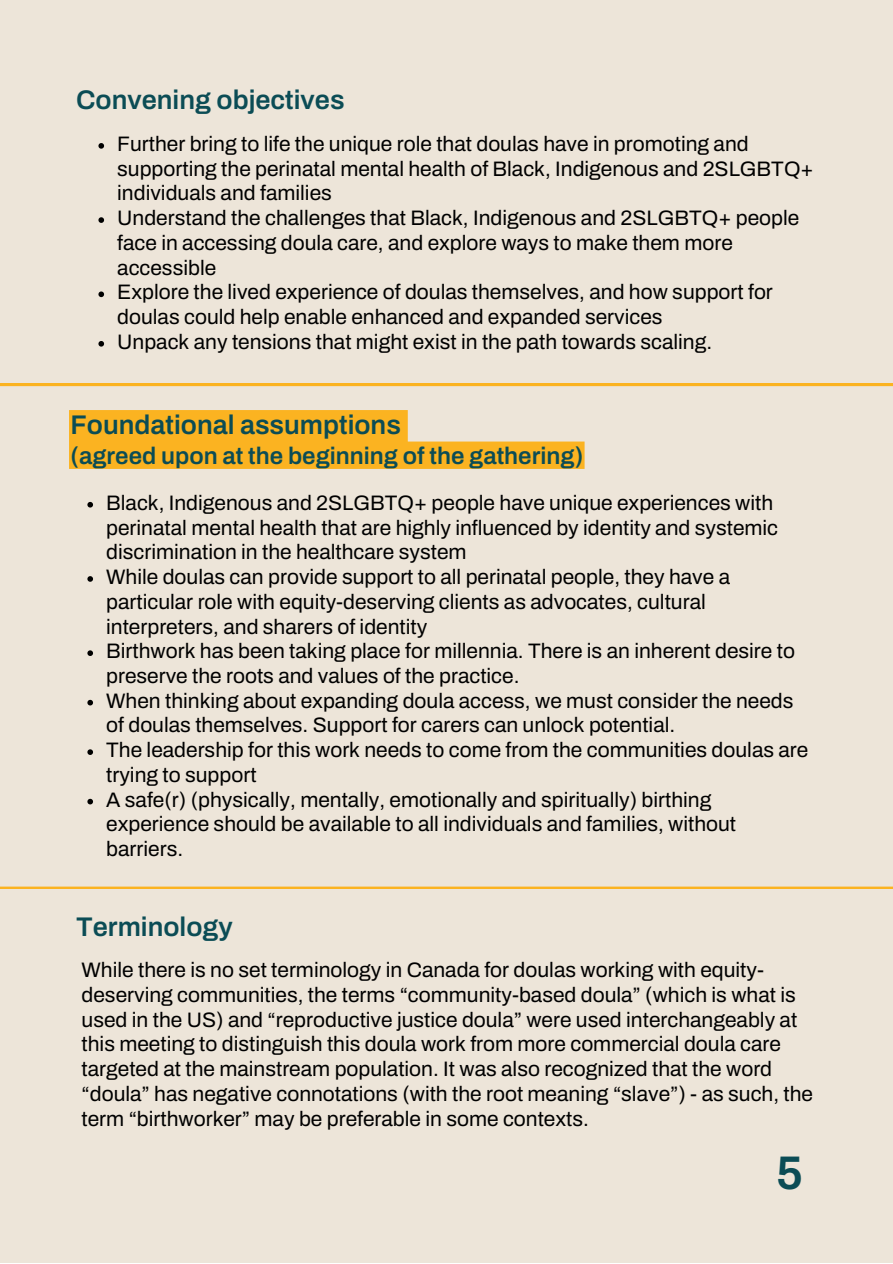
<style>
.page{position:relative;width:893px;height:1264px;background:#fff}
.page>*{position:absolute;margin:0;border:0;box-sizing:border-box;transform-origin:0 0}
.t1{font:600 47.25px "Archivo";color:#0b4c55}
.t2{font:600 27px "Archivo";color:#0b4c55}
.t3{font:600 24px "Archivo";color:#0b4c55}
.t4{font:21px/24.8px "Archivo";color:#000}
</style>
<div class="page">
<div style="left:0;top:0;width:892px;height:1262px;background:#ede5d9"></div>
<svg style="left:0;top:384px;width:892px;height:504px"></svg>
<svg style="left:87px;top:502px;width:6px;height:5px"></svg>
<svg style="left:87px;top:576px;width:6px;height:5px"></svg>
<svg style="left:87px;top:650px;width:6px;height:6px"></svg>
<svg style="left:87px;top:700px;width:6px;height:5px"></svg>
<svg style="left:87px;top:749px;width:6px;height:6px"></svg>
<svg style="left:87px;top:798px;width:6px;height:6px"></svg>
<svg style="left:98px;top:143px;width:6px;height:6px"></svg>
<svg style="left:98px;top:217px;width:6px;height:6px"></svg>
<svg style="left:98px;top:291px;width:6px;height:6px"></svg>
<svg style="left:98px;top:341px;width:6px;height:5px"></svg>
<svg style="left:69px;top:410px;width:515px;height:59px"></svg>
<p class="t2" style="left:76px;top:86px;width:270px">Convening objectives</p>
<p class="t4" style="left:117px;top:131px;width:697px">Further bring to life the unique role that doulas have in promoting and supporting the perinatal mental health of Black, Indigenous and 2SLGBTQ+ individuals and families<br>Understand the challenges that Black, Indigenous and 2SLGBTQ+ people face in accessing doula care, and explore ways to make them more accessible<br>Explore the lived experience of doulas themselves, and how support for doulas could help enable enhanced and expanded services<br>Unpack any tensions that might exist in the path towards scaling.</p>
<p class="t2" style="left:71px;top:411px;width:332px">Foundational assumptions</p>
<p class="t3" style="left:71px;top:442px;width:514px">(agreed upon at the beginning of the gathering)</p>
<p class="t4" style="left:106px;top:490px;width:703px">Black, Indigenous and 2SLGBTQ+ people have unique experiences with perinatal mental health that are highly influenced by identity and systemic discrimination in the healthcare system<br>While doulas can provide support to all perinatal people, they have a particular role with equity-deserving clients as advocates, cultural interpreters, and sharers of identity<br>Birthwork has been taking place for millennia. There is an inherent desire to preserve the roots and values of the practice.<br>When thinking about expanding doula access, we must consider the needs of doulas themselves. Support for carers can unlock potential.<br>The leadership for this work needs to come from the communities doulas are trying to support<br>A safe(r) (physically, mentally, emotionally and spiritually) birthing experience should be available to all individuals and families, without barriers.</p>
<p class="t2" style="left:76px;top:912px;width:158px">Terminology</p>
<p class="t4" style="left:82px;top:957px;width:733px">While there is no set terminology in Canada for doulas working with equity&shy;deserving communities, the terms “community-based doula” (which is what is used in the US) and “reproductive justice doula” were used interchangeably at this meeting to distinguish this doula work from more commercial doula care targeted at the mainstream population. It was also recognized that the word “doula” has negative connotations (with the root meaning “slave”) - as such, the term “birthworker” may be preferable in some contexts.</p>
<h1 class="t1" style="left:776px;top:1147px;width:29px">5</h1>
</div>
